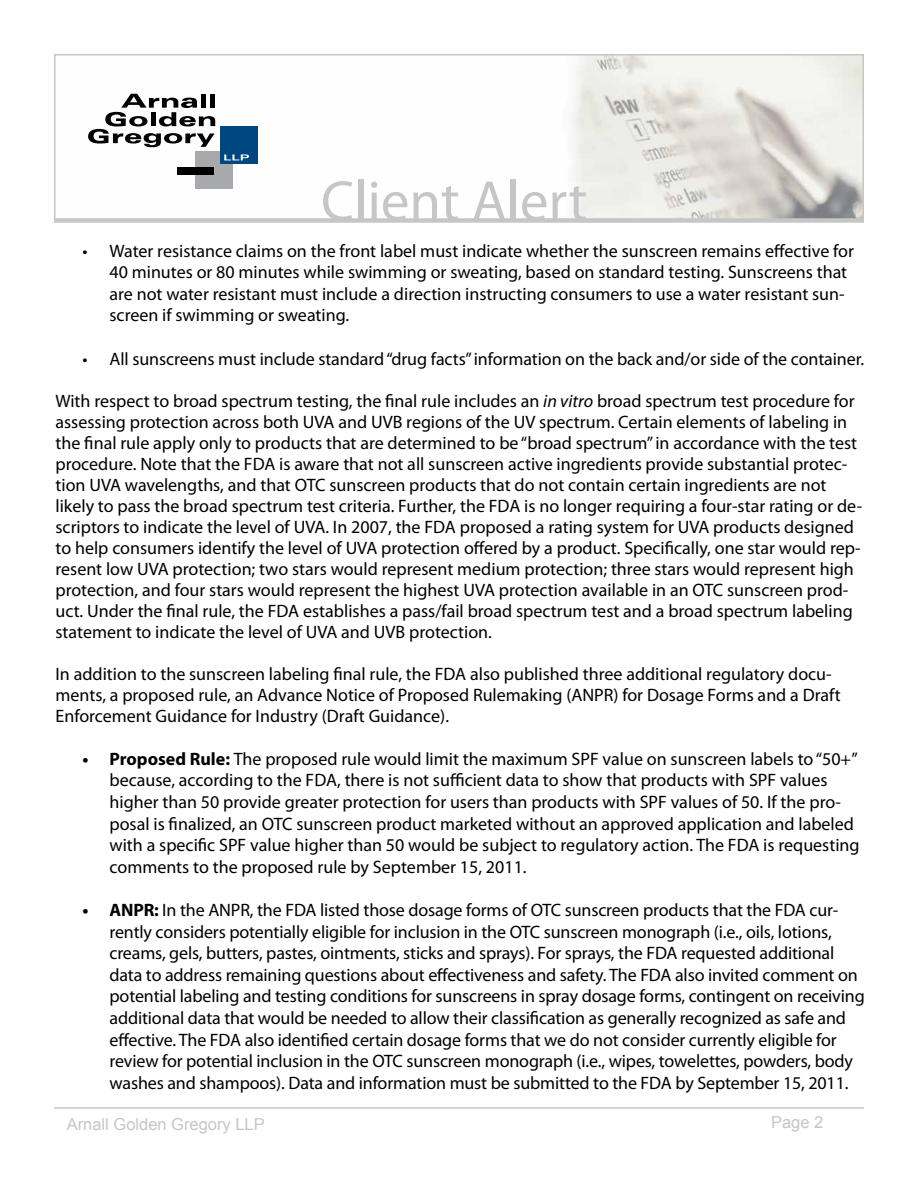
<style>
.page{position:relative;width:918px;height:1188px;background:#fff}
.page>*{position:absolute;margin:0;border:0;box-sizing:border-box;transform-origin:0 0}
.t1{font:57px "Myriad Pro";color:#c5c6c8}
.t2{font:18px/21.6px "Myriad Pro";color:#000}
.t3{font:16.5px "Arial";color:#c5c6c8}
.s1{font-style:italic}
.s2{font-weight:700}
</style>
<div class="page">
<hr style="left:54px;top:1107px;width:810px;height:2px;background:#c5c6c8">
<div style="left:54px;top:218px;width:810px;height:5px;background:#d3d4d5"></div>
<svg style="left:54px;top:54px;width:810px;height:168px"></svg>
<h1 class="t1" style="left:321px;top:166px;width:268px">Client Alert</h1>
<p class="t2" style="left:110px;top:239px;width:746px;text-indent:-27px">• Water resistance claims on the front label must indicate whether the sunscreen remains effective for 40 minutes or 80 minutes while swimming or sweating, based on standard testing. Sunscreens that are not water resistant must include a direction instructing consumers to use a water resistant sun&shy;screen if swimming or sweating.</p>
<p class="t2" style="left:82px;top:347px;width:783px">• All sunscreens must include standard “drug facts” information on the back and/or side of the container.</p>
<p class="t2" style="left:56px;top:390px;width:808px;line-height:21px">With respect to broad spectrum testing, the final rule includes an <span class="s1">in vitro</span> broad spectrum test procedure for assessing protection across both UVA and UVB regions of the UV spectrum. Certain elements of labeling in the final rule apply only to products that are determined to be “broad spectrum” in accordance with the test procedure. Note that the FDA is aware that not all sunscreen active ingredients provide substantial protec&shy;tion UVA wavelengths, and that OTC sunscreen products that do not contain certain ingredients are not likely to pass the broad spectrum test criteria. Further, the FDA is no longer requiring a four-star rating or de&shy;scriptors to indicate the level of UVA. In 2007, the FDA proposed a rating system for UVA products designed to help consumers identify the level of UVA protection offered by a product. Specifically, one star would rep&shy;resent low UVA protection; two stars would represent medium protection; three stars would represent high protection, and four stars would represent the highest UVA protection available in an OTC sunscreen prod&shy;uct. Under the final rule, the FDA establishes a pass/fail broad spectrum test and a broad spectrum labeling statement to indicate the level of UVA and UVB protection.</p>
<p class="t2" style="left:56px;top:663px;width:787px;line-height:21px">In addition to the sunscreen labeling final rule, the FDA also published three additional regulatory docu&shy;ments, a proposed rule, an Advance Notice of Proposed Rulemaking (ANPR) for Dosage Forms and a Draft<br>Enforcement Guidance for Industry (Draft Guidance).</p>
<p class="t2" style="left:110px;top:748px;width:752px;text-indent:-27px"><span class="s2">• Proposed Rule:</span> The proposed rule would limit the maximum SPF value on sunscreen labels to “50+” because, according to the FDA, there is not sufficient data to show that products with SPF values higher than 50 provide greater protection for users than products with SPF values of 50. If the pro&shy;posal is finalized, an OTC sunscreen product marketed without an approved application and labeled with a specific SPF value higher than 50 would be subject to regulatory action. The FDA is requesting comments to the proposed rule by September 15, 2011.</p>
<p class="t2" style="left:110px;top:899px;width:757px;text-indent:-27px"><span class="s2">• ANPR:</span> In the ANPR, the FDA listed those dosage forms of OTC sunscreen products that the FDA cur&shy;rently considers potentially eligible for inclusion in the OTC sunscreen monograph (i.e., oils, lotions, creams, gels, butters, pastes, ointments, sticks and sprays). For sprays, the FDA requested additional data to address remaining questions about effectiveness and safety. The FDA also invited comment on potential labeling and testing conditions for sunscreens in spray dosage forms, contingent on receiving additional data that would be needed to allow their classification as generally recognized as safe and effective. The FDA also identified certain dosage forms that we do not consider currently eligible for review for potential inclusion in the OTC sunscreen monograph (i.e., wipes, towelettes, powders, body washes and shampoos). Data and information must be submitted to the FDA by September 15, 2011.</p>
<p class="t3" style="left:67px;top:1114px;width:200px">Arnall Golden Gregory LLP</p>
<p class="t3" style="left:771px;top:1111px;width:54px">Page 2</p>
</div>
